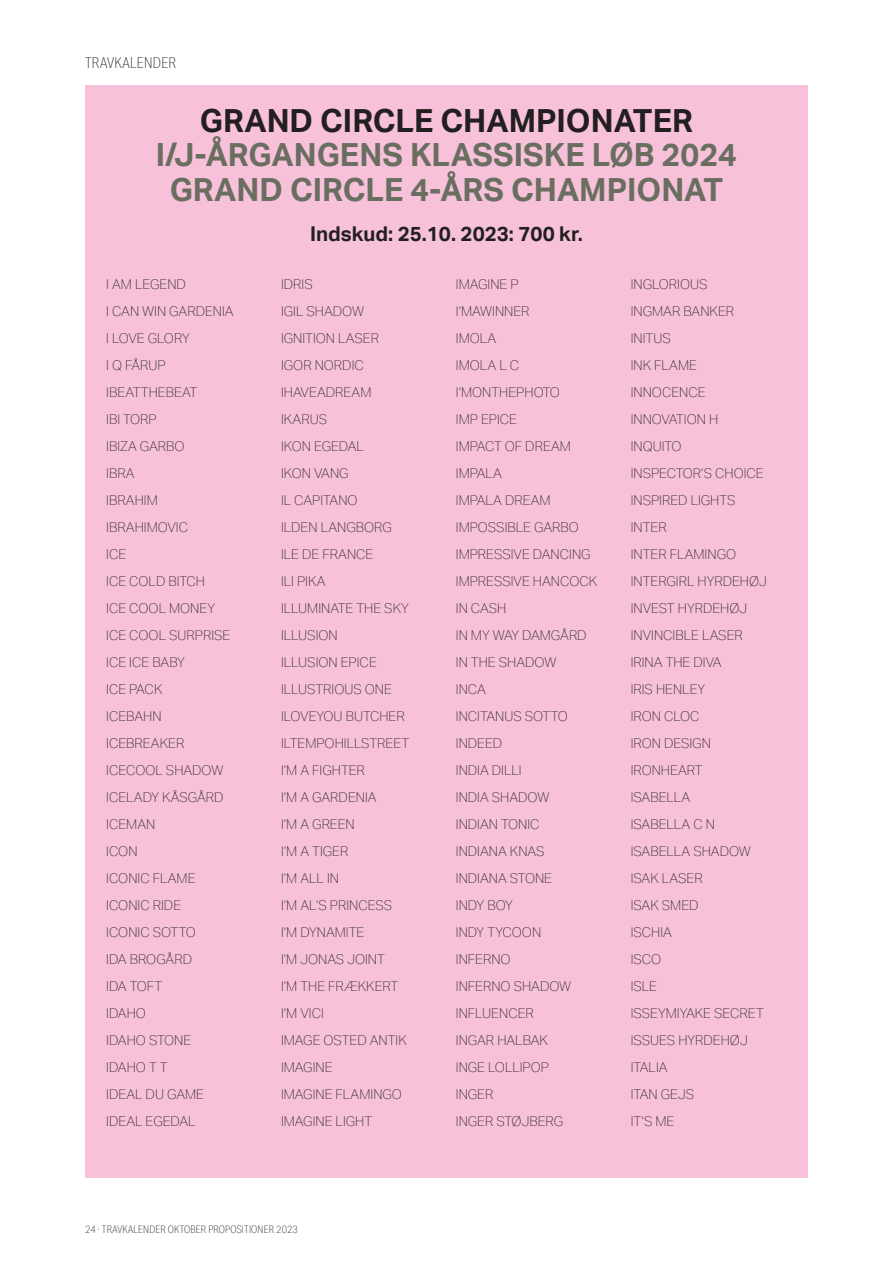
<style>
.page{position:relative;width:893px;height:1263px;background:#fff}
.page>*{position:absolute;margin:0;border:0;box-sizing:border-box;transform-origin:0 0}
.t1{font:700 31.8px "Aktiv Grotesk";color:#6a6e61}
.t2{font:700 31.8px "Aktiv Grotesk";color:#231f20}
.t3{font:700 20.4px "Aktiv Grotesk";color:#231f20}
.t4{font:100 15px "Aktiv Grotesk Cd";letter-spacing:.02em;color:#231f20}
.t5{font:100 13.5px "Aktiv Grotesk";color:#231f20}
.t6{font:100 13.5px "Aktiv Grotesk";letter-spacing:-.025em;color:#231f20}
.t7{font:100 10.5px "Aktiv Grotesk Cd";letter-spacing:.02em;color:#231f20}
</style>
<div class="page">
<div style="left:85px;top:85px;width:723px;height:1093px;background:#f7c1d9"></div>
<p class="t4" style="left:85px;top:54px;width:92px">TRAVKALENDER</p>
<p class="t2" style="left:200px;top:102px;width:495px">GRAND CIRCLE CHAMPIONATER</p>
<p class="t1" style="left:156px;top:137px;width:583px">I/J-ÅRGANGENS KLASSISKE LØB 2024</p>
<p class="t1" style="left:170px;top:171px;width:555px">GRAND CIRCLE 4-ÅRS CHAMPIONAT</p>
<p class="t3" style="left:310px;top:222px;width:274px">Indskud: 25.10. 2023: 700 kr.</p>
<p class="t5" style="left:106px;top:277px;width:81px">I AM LEGEND</p>
<p class="t5" style="left:106px;top:304px;width:129px">I CAN WIN GARDENIA</p>
<p class="t6" style="left:106px;top:331px;width:85px">I LOVE GLORY</p>
<p class="t5" style="left:106px;top:358px;width:61px">I Q FÅRUP</p>
<p class="t5" style="left:106px;top:385px;width:93px">IBEATTHEBEAT</p>
<p class="t5" style="left:106px;top:412px;width:52px">IBI TORP</p>
<p class="t5" style="left:106px;top:439px;width:80px">IBIZA GARBO</p>
<p class="t5" style="left:106px;top:466px;width:30px">IBRA</p>
<p class="t5" style="left:106px;top:493px;width:53px">IBRAHIM</p>
<p class="t5" style="left:106px;top:520px;width:83px">IBRAHIMOVIC</p>
<p class="t5" style="left:106px;top:547px;width:22px">ICE</p>
<p class="t5" style="left:106px;top:574px;width:100px">ICE COLD BITCH</p>
<p class="t5" style="left:106px;top:601px;width:110px">ICE COOL MONEY</p>
<p class="t5" style="left:106px;top:628px;width:126px">ICE COOL SURPRISE</p>
<p class="t5" style="left:106px;top:655px;width:80px">ICE ICE BABY</p>
<p class="t5" style="left:106px;top:682px;width:58px">ICE PACK</p>
<p class="t5" style="left:106px;top:709px;width:57px">ICEBAHN</p>
<p class="t5" style="left:106px;top:736px;width:80px">ICEBREAKER</p>
<p class="t5" style="left:106px;top:763px;width:119px">ICECOOL SHADOW</p>
<p class="t5" style="left:106px;top:790px;width:119px">ICELADY KÅSGÅRD</p>
<p class="t5" style="left:106px;top:817px;width:51px">ICEMAN</p>
<p class="t5" style="left:106px;top:844px;width:33px">ICON</p>
<p class="t5" style="left:106px;top:871px;width:91px">ICONIC FLAME</p>
<p class="t5" style="left:106px;top:898px;width:76px">ICONIC RIDE</p>
<p class="t5" style="left:106px;top:925px;width:91px">ICONIC SOTTO</p>
<p class="t5" style="left:106px;top:952px;width:87px">IDA BROGÅRD</p>
<p class="t5" style="left:106px;top:979px;width:57px">IDA TOFT</p>
<p class="t5" style="left:106px;top:1006px;width:41px">IDAHO</p>
<p class="t5" style="left:106px;top:1033px;width:86px">IDAHO STONE</p>
<p class="t5" style="left:106px;top:1060px;width:63px">IDAHO T T</p>
<p class="t5" style="left:106px;top:1087px;width:99px">IDEAL DU GAME</p>
<p class="t5" style="left:106px;top:1114px;width:91px">IDEAL EGEDAL</p>
<p class="t5" style="left:281px;top:277px;width:33px">IDRIS</p>
<p class="t5" style="left:281px;top:304px;width:84px">IGIL SHADOW</p>
<p class="t5" style="left:281px;top:331px;width:99px">IGNITION LASER</p>
<p class="t5" style="left:281px;top:358px;width:84px">IGOR NORDIC</p>
<p class="t5" style="left:281px;top:385px;width:92px">IHAVEADREAM</p>
<p class="t5" style="left:281px;top:412px;width:48px">IKARUS</p>
<p class="t5" style="left:281px;top:439px;width:84px">IKON EGEDAL</p>
<p class="t5" style="left:281px;top:466px;width:69px">IKON VANG</p>
<p class="t5" style="left:281px;top:493px;width:78px">IL CAPITANO</p>
<p class="t5" style="left:281px;top:520px;width:112px">ILDEN LANGBORG</p>
<p class="t5" style="left:281px;top:547px;width:94px">ILE DE FRANCE</p>
<p class="t5" style="left:281px;top:574px;width:46px">ILI PIKA</p>
<p class="t5" style="left:281px;top:601px;width:129px">ILLUMINATE THE SKY</p>
<p class="t5" style="left:281px;top:628px;width:58px">ILLUSION</p>
<p class="t5" style="left:281px;top:655px;width:97px">ILLUSION EPICE</p>
<p class="t5" style="left:281px;top:682px;width:112px">ILLUSTRIOUS ONE</p>
<p class="t5" style="left:281px;top:709px;width:125px">ILOVEYOU BUTCHER</p>
<p class="t5" style="left:281px;top:736px;width:130px">ILTEMPOHILLSTREET</p>
<p class="t5" style="left:281px;top:763px;width:85px">I’M A FIGHTER</p>
<p class="t5" style="left:281px;top:790px;width:97px">I’M A GARDENIA</p>
<p class="t5" style="left:281px;top:817px;width:75px">I’M A GREEN</p>
<p class="t5" style="left:281px;top:844px;width:69px">I’M A TIGER</p>
<p class="t5" style="left:281px;top:871px;width:60px">I’M ALL IN</p>
<p class="t5" style="left:281px;top:898px;width:113px">I’M AL’S PRINCESS</p>
<p class="t5" style="left:281px;top:925px;width:85px">I’M DYNAMITE</p>
<p class="t5" style="left:281px;top:952px;width:105px">I’M JONAS JOINT</p>
<p class="t5" style="left:281px;top:979px;width:119px">I’M THE FRÆKKERT</p>
<p class="t5" style="left:281px;top:1006px;width:44px">I’M VICI</p>
<p class="t5" style="left:281px;top:1033px;width:127px">IMAGE OSTED ANTIK</p>
<p class="t5" style="left:281px;top:1060px;width:53px">IMAGINE</p>
<p class="t5" style="left:281px;top:1087px;width:122px">IMAGINE FLAMINGO</p>
<p class="t5" style="left:281px;top:1114px;width:93px">IMAGINE LIGHT</p>
<p class="t7" style="left:85px;top:1223px;width:214px">24 · TRAVKALENDER OKTOBER PROPOSITIONER 2023</p>
<p class="t5" style="left:456px;top:277px;width:64px">IMAGINE P</p>
<p class="t5" style="left:456px;top:304px;width:75px">I’MAWINNER</p>
<p class="t5" style="left:456px;top:331px;width:42px">IMOLA</p>
<p class="t5" style="left:456px;top:358px;width:65px">IMOLA L C</p>
<p class="t5" style="left:456px;top:385px;width:106px">I’MONTHEPHOTO</p>
<p class="t5" style="left:456px;top:412px;width:63px">IMP EPICE</p>
<p class="t5" style="left:456px;top:439px;width:117px">IMPACT OF DREAM</p>
<p class="t5" style="left:456px;top:466px;width:48px">IMPALA</p>
<p class="t5" style="left:456px;top:493px;width:96px">IMPALA DREAM</p>
<p class="t5" style="left:456px;top:520px;width:124px">IMPOSSIBLE GARBO</p>
<p class="t5" style="left:456px;top:547px;width:136px">IMPRESSIVE DANCING</p>
<p class="t5" style="left:456px;top:574px;width:143px">IMPRESSIVE HANCOCK</p>
<p class="t5" style="left:456px;top:601px;width:52px">IN CASH</p>
<p class="t5" style="left:456px;top:628px;width:132px">IN MY WAY DAMGÅRD</p>
<p class="t5" style="left:456px;top:655px;width:102px">IN THE SHADOW</p>
<p class="t5" style="left:456px;top:682px;width:31px">INCA</p>
<p class="t5" style="left:456px;top:709px;width:113px">INCITANUS SOTTO</p>
<p class="t5" style="left:456px;top:736px;width:48px">INDEED</p>
<p class="t5" style="left:456px;top:763px;width:67px">INDIA DILLI</p>
<p class="t5" style="left:456px;top:790px;width:95px">INDIA SHADOW</p>
<p class="t5" style="left:456px;top:817px;width:85px">INDIAN TONIC</p>
<p class="t5" style="left:456px;top:844px;width:90px">INDIANA KNAS</p>
<p class="t5" style="left:456px;top:871px;width:98px">INDIANA STONE</p>
<p class="t5" style="left:456px;top:898px;width:58px">INDY BOY</p>
<p class="t5" style="left:456px;top:925px;width:87px">INDY TYCOON</p>
<p class="t5" style="left:456px;top:952px;width:56px">INFERNO</p>
<p class="t5" style="left:456px;top:979px;width:117px">INFERNO SHADOW</p>
<p class="t5" style="left:456px;top:1006px;width:80px">INFLUENCER</p>
<p class="t5" style="left:456px;top:1033px;width:94px">INGAR HALBAK</p>
<p class="t5" style="left:456px;top:1060px;width:95px">INGE LOLLIPOP</p>
<p class="t5" style="left:456px;top:1087px;width:39px">INGER</p>
<p class="t5" style="left:456px;top:1114px;width:109px">INGER STØJBERG</p>
<p class="t5" style="left:631px;top:277px;width:78px">INGLORIOUS</p>
<p class="t5" style="left:631px;top:304px;width:105px">INGMAR BANKER</p>
<p class="t5" style="left:631px;top:331px;width:42px">INITUS</p>
<p class="t5" style="left:631px;top:358px;width:68px">INK FLAME</p>
<p class="t5" style="left:631px;top:385px;width:76px">INNOCENCE</p>
<p class="t5" style="left:631px;top:412px;width:89px">INNOVATION H</p>
<p class="t5" style="left:631px;top:439px;width:52px">INQUITO</p>
<p class="t5" style="left:631px;top:466px;width:135px">INSPECTOR’S CHOICE</p>
<p class="t5" style="left:631px;top:493px;width:106px">INSPIRED LIGHTS</p>
<p class="t5" style="left:631px;top:520px;width:37px">INTER</p>
<p class="t5" style="left:631px;top:547px;width:107px">INTER FLAMINGO</p>
<p class="t5" style="left:631px;top:574px;width:138px">INTERGIRL HYRDEHØJ</p>
<p class="t5" style="left:631px;top:601px;width:118px">INVEST HYRDEHØJ</p>
<p class="t5" style="left:631px;top:628px;width:114px">INVINCIBLE LASER</p>
<p class="t5" style="left:631px;top:655px;width:92px">IRINA THE DIVA</p>
<p class="t5" style="left:631px;top:682px;width:76px">IRIS HENLEY</p>
<p class="t5" style="left:631px;top:709px;width:70px">IRON CLOC</p>
<p class="t5" style="left:631px;top:736px;width:82px">IRON DESIGN</p>
<p class="t5" style="left:631px;top:763px;width:74px">IRONHEART</p>
<p class="t5" style="left:631px;top:790px;width:61px">ISABELLA</p>
<p class="t5" style="left:631px;top:817px;width:86px">ISABELLA C N</p>
<p class="t5" style="left:631px;top:844px;width:122px">ISABELLA SHADOW</p>
<p class="t5" style="left:631px;top:871px;width:73px">ISAK LASER</p>
<p class="t5" style="left:631px;top:898px;width:69px">ISAK SMED</p>
<p class="t5" style="left:631px;top:925px;width:43px">ISCHIA</p>
<p class="t5" style="left:631px;top:952px;width:32px">ISCO</p>
<p class="t5" style="left:631px;top:979px;width:28px">ISLE</p>
<p class="t5" style="left:631px;top:1006px;width:135px">ISSEYMIYAKE SECRET</p>
<p class="t5" style="left:631px;top:1033px;width:119px">ISSUES HYRDEHØJ</p>
<p class="t5" style="left:631px;top:1060px;width:38px">ITALIA</p>
<p class="t5" style="left:631px;top:1087px;width:65px">ITAN GEJS</p>
<p class="t5" style="left:631px;top:1114px;width:45px">IT’S ME</p>
</div>
